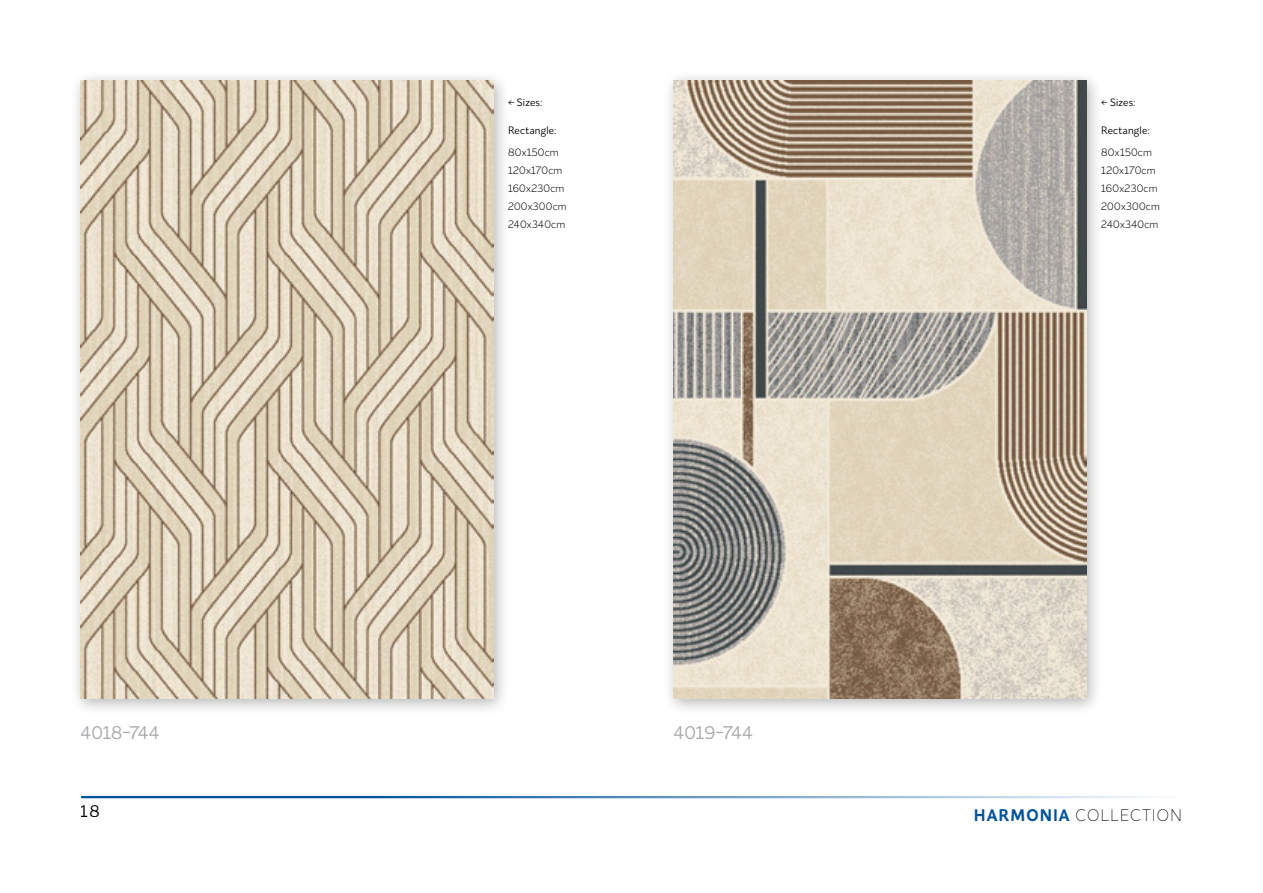
<style>
.page{position:relative;width:1263px;height:893px;background:#fff}
.page>*{position:absolute;margin:0;border:0;box-sizing:border-box;transform-origin:0 0}
.t1{font:200 18px "Asterisk Sans Variable";letter-spacing:.015em;color:#a7a9ac}
.t2{font:200 16.5px "Asterisk Sans Variable";letter-spacing:.06em;color:#000}
.t3{font:200 10.5px/18px "Asterisk Sans Variable";letter-spacing:.025em;color:#000}
.s1{color:#01539c}
</style>
<div class="page">
<div style="left:70px;top:70px;width:440px;height:645px;background:#000;opacity:.3"></div>
<img style="left:81px;top:81px;width:412px;height:617px">
<div style="left:663px;top:70px;width:440px;height:645px;background:#000;opacity:.3"></div>
<img style="left:674px;top:81px;width:412px;height:617px">
<div style="left:508px;top:96px;width:98px;height:521px;background:#fff"></div>
<div style="left:1101px;top:96px;width:99px;height:521px;background:#fff"></div>
<hr style="left:81px;top:796px;width:1101px;height:2px;background:#01539c">
<p class="t3" style="left:508px;top:94px;width:36px">← Sizes:</p>
<p class="t3" style="left:508px;top:119px;width:52px;line-height:22.2px">Rectangle:<br>80x150cm</p>
<p class="t3" style="left:508px;top:162px;width:60px">120x170cm<br>160x230cm<br>200x300cm<br>240x340cm</p>
<h1 class="t1" style="left:81px;top:723px;width:80px">4018-744</h1>
<h1 class="t1" style="left:674px;top:723px;width:80px">4019-744</h1>
<p class="t3" style="left:1101px;top:94px;width:36px">← Sizes:</p>
<p class="t3" style="left:1101px;top:119px;width:52px;line-height:22.2px">Rectangle:<br>80x150cm</p>
<p class="t3" style="left:1101px;top:162px;width:60px">120x170cm<br>160x230cm<br>200x300cm<br>240x340cm</p>
<h2 class="t2" style="left:81px;top:802px;width:20px">18</h2>
<h2 class="t2" style="left:974px;top:806px;width:210px"><span class="s1">HARMONIA</span> COLLECTION</h2>
</div>
